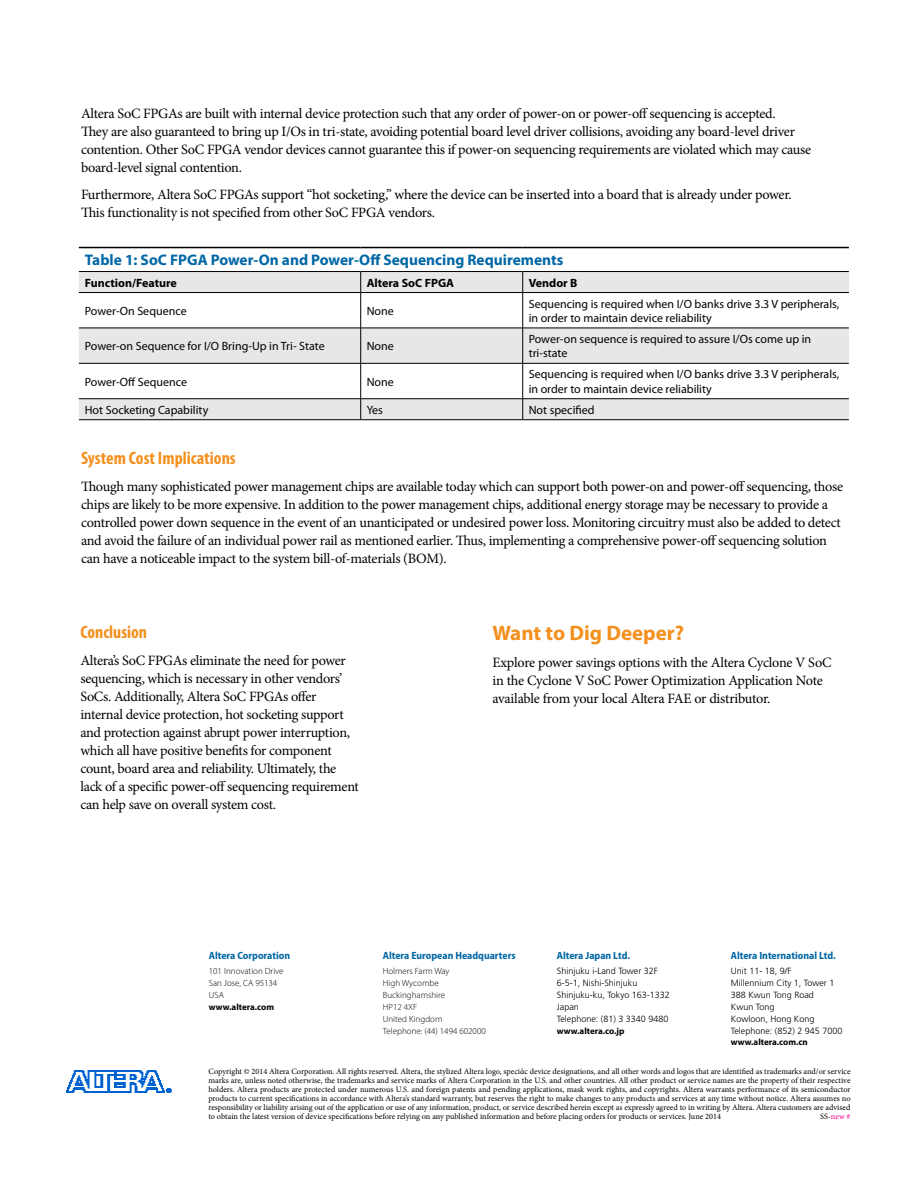
<style>
.page{position:relative;width:918px;height:1188px;background:#fff}
.page>*{position:absolute;margin:0;border:0;box-sizing:border-box;transform-origin:0 0}
.t1{font:700 21px "Myriad Pro";color:#f4901d}
.t2{font:700 condensed 18px "Myriad Pro";color:#f4901d}
.t3{font:700 15.3px "Myriad Pro";color:#0067a5}
.t4{font:14.25px/18px "Minion Pro";letter-spacing:-.02em;color:#000}
.t5{font:12px/14.4px "Myriad Pro";color:#000}
.t6{font:700 12px "Myriad Pro";color:#000}
.t7{font:700 semi-condensed 10.5px "Myriad Pro";color:#0067a5}
.t8{font:300 9px/12px "Frutiger LT Std";color:#000}
.t9{font:300 9px/12px "Myriad Pro";color:#000}
.t10{font:700 9px "Myriad Pro";color:#000}
.t11{font:8.25px/9px "Minion Pro";color:#000;text-align:justify}
.t12{font:8.25px "Minion Pro";color:#ec008c}
.s1{color:#000}
</style>
<div class="page">
<img style="left:66px;top:1070px;width:106px;height:23px">
<svg style="left:79px;top:272px;width:770px;height:147px;fill:#e6e7e8"></svg>
<hr style="left:79px;top:247px;width:282px;height:1px;background:#000">
<hr style="left:361px;top:247px;width:162px;height:1px;background:#000">
<hr style="left:523px;top:247px;width:326px;height:1px;background:#000">
<svg style="left:360px;top:272px;width:1px;height:20px"></svg>
<svg style="left:522px;top:272px;width:1px;height:20px"></svg>
<hr style="left:360px;top:293px;width:1px;height:35px;background:#000">
<hr style="left:522px;top:293px;width:1px;height:35px;background:#000">
<hr style="left:360px;top:328px;width:1px;height:35px;background:#000">
<hr style="left:522px;top:328px;width:1px;height:35px;background:#000">
<hr style="left:360px;top:364px;width:1px;height:35px;background:#000">
<hr style="left:522px;top:364px;width:1px;height:35px;background:#000">
<svg style="left:360px;top:399px;width:1px;height:20px"></svg>
<svg style="left:522px;top:399px;width:1px;height:20px"></svg>
<hr style="left:79px;top:328px;width:282px;height:1px;background:#000">
<hr style="left:361px;top:328px;width:162px;height:1px;background:#000">
<hr style="left:523px;top:328px;width:326px;height:1px;background:#000">
<hr style="left:79px;top:363px;width:282px;height:1px;background:#000">
<hr style="left:361px;top:363px;width:162px;height:1px;background:#000">
<hr style="left:523px;top:363px;width:326px;height:1px;background:#000">
<hr style="left:79px;top:398px;width:282px;height:1px;background:#000">
<hr style="left:361px;top:398px;width:162px;height:1px;background:#000">
<hr style="left:523px;top:398px;width:326px;height:1px;background:#000">
<hr style="left:79px;top:419px;width:282px;height:1px;background:#000">
<hr style="left:361px;top:419px;width:162px;height:1px;background:#000">
<hr style="left:523px;top:419px;width:326px;height:1px;background:#000">
<hr style="left:79px;top:271px;width:282px;height:1px;background:#000">
<hr style="left:361px;top:271px;width:162px;height:1px;background:#000">
<hr style="left:523px;top:271px;width:326px;height:1px;background:#000">
<hr style="left:79px;top:292px;width:282px;height:1px;background:#000">
<hr style="left:361px;top:292px;width:162px;height:1px;background:#000">
<hr style="left:523px;top:292px;width:326px;height:1px;background:#000">
<p class="t4" style="left:81px;top:105px;width:732px">Altera SoC FPGAs are built with internal device protection such that any order of power-on or power-off sequencing is accepted.<br>They are also guaranteed to bring up I/Os in tri-state, avoiding potential board level driver collisions, avoiding any board-level driver contention. Other SoC FPGA vendor devices cannot guarantee this if power-on sequencing requirements are violated which may cause board-level signal contention.</p>
<p class="t4" style="left:81px;top:186px;width:712px">Furthermore, Altera SoC FPGAs support “hot socketing,” where the device can be inserted into a board that is already under power.<br>This functionality is not specified from other SoC FPGA vendors.</p>
<p class="t3" style="left:85px;top:250px;width:480px">Table 1: SoC FPGA Power-On and Power-Off Sequencing Requirements</p>
<p class="t6" style="left:85px;top:275px;width:94px">Function/Feature</p>
<p class="t6" style="left:367px;top:275px;width:89px">Altera SoC FPGA</p>
<p class="t6" style="left:529px;top:275px;width:50px">Vendor B</p>
<p class="t5" style="left:85px;top:303px;width:103px">Power-On Sequence</p>
<p class="t5" style="left:367px;top:303px;width:29px">None</p>
<p class="t5" style="left:529px;top:296px;width:312px">Sequencing is required when I/O banks drive 3.3 V peripherals, in order to maintain device reliability</p>
<p class="t5" style="left:85px;top:339px;width:241px">Power-on Sequence for I/O Bring-Up in Tri- State</p>
<p class="t5" style="left:367px;top:339px;width:29px">None</p>
<p class="t5" style="left:529px;top:332px;width:284px">Power-on sequence is required to assure I/Os come up in tri-state</p>
<p class="t5" style="left:85px;top:374px;width:104px">Power-Off Sequence</p>
<p class="t5" style="left:367px;top:374px;width:29px">None</p>
<p class="t5" style="left:529px;top:367px;width:312px">Sequencing is required when I/O banks drive 3.3 V peripherals, in order to maintain device reliability</p>
<p class="t5" style="left:85px;top:402px;width:125px">Hot Socketing Capability</p>
<p class="t5" style="left:367px;top:402px;width:18px">Yes</p>
<p class="t5" style="left:529px;top:402px;width:67px">Not specified</p>
<p class="t2" style="left:81px;top:447px;width:156px">System Cost Implications</p>
<p class="t4" style="left:81px;top:477px;width:764px">Though many sophisticated power management chips are available today which can support both power-on and power-off sequencing, those chips are likely to be more expensive. In addition to the power management chips, additional energy storage may be necessary to provide a controlled power down sequence in the event of an unanticipated or undesired power loss. Monitoring circuitry must also be added to detect and avoid the failure of an individual power rail as mentioned earlier. Thus, implementing a comprehensive power-off sequencing solution can have a noticeable impact to the system bill-of-materials (BOM).</p>
<p class="t2" style="left:80px;top:620px;width:68px">Conclusion</p>
<p class="t4" style="left:80px;top:651px;width:280px">Altera’s SoC FPGAs eliminate the need for power sequencing, which is necessary in other vendors’ SoCs. Additionally, Altera SoC FPGAs offer internal device protection, hot socketing support and protection against abrupt power interruption, which all have positive benefits for component count, board area and reliability. Ultimately, the lack of a specific power-off sequencing requirement can help save on overall system cost.</p>
<h1 class="t1" style="left:492px;top:619px;width:193px">Want to Dig Deeper?</h1>
<p class="t4" style="left:492px;top:654px;width:341px">Explore power savings options with the Altera Cyclone V SoC in the Cyclone V SoC Power Optimization Application Note available from your local Altera FAE or distributor.</p>
<p class="t7" style="left:731px;top:949px;width:106px">Altera International Ltd.</p>
<p class="t8" style="left:731px;top:965px;width:113px">Unit 11- 18, 9/F<br>Millennium City 1, Tower 1<br>388 Kwun Tong Road<br>Kwun Tong<br>Kowloon, Hong Kong<br>Telephone: (852) 2 945 7000</p>
<p class="t10" style="left:731px;top:1037px;width:78px">www.altera.com.cn</p>
<p class="t11" style="left:208px;top:1067px;width:644px">Copyright © 2014 Altera Corporation. All rights reserved. Altera, the stylized Altera logo, speciἀc device designations, and all other words and logos that are identified as trademarks and/or service marks are, unless noted otherwise, the trademarks and service marks of Altera Corporation in the U.S. and other countries. All other product or service names are the property of their respective holders. Altera products are protected under numerous U.S. and foreign patents and pending applications, mask work rights, and copyrights. Altera warrants performance of its semiconductor products to current specifications in accordance with Altera’s standard warranty, but reserves the right to make changes to any products and services at any time without notice. Altera assumes no responsibility or liability arising out of the application or use of any information, product, or service described herein except as expressly agreed to in writing by Altera. Altera customers are advised to obtain the latest version of device specifications before relying on any published information and before placing orders for products or services. June 2014</p>
<p class="t7" style="left:209px;top:949px;width:83px">Altera Corporation</p>
<p class="t9" style="left:209px;top:964px;width:76px">101 Innovation Drive<br>San Jose, CA 95134<br>USA</p>
<p class="t10" style="left:209px;top:1001px;width:67px">www.altera.com</p>
<p class="t7" style="left:383px;top:949px;width:134px">Altera European Headquarters</p>
<p class="t9" style="left:383px;top:964px;width:104px">Holmers Farm Way<br>High Wycombe<br>Buckinghamshire<br>HP12 4XF<br>United Kingdom<br>Telephone: (44) 1494 602000</p>
<p class="t7" style="left:557px;top:949px;width:75px">Altera Japan Ltd.</p>
<p class="t8" style="left:557px;top:965px;width:115px">Shinjuku i-Land Tower 32F<br>6-5-1, Nishi-Shinjuku<br>Shinjuku-ku, Tokyo 163-1332<br>Japan<br>Telephone: (81) 3 3340 9480</p>
<p class="t10" style="left:557px;top:1025px;width:69px">www.altera.co.jp</p>
<p class="t12" style="left:820px;top:1111px;width:32px"><span class="s1">ss-</span>new #</p>
</div>
